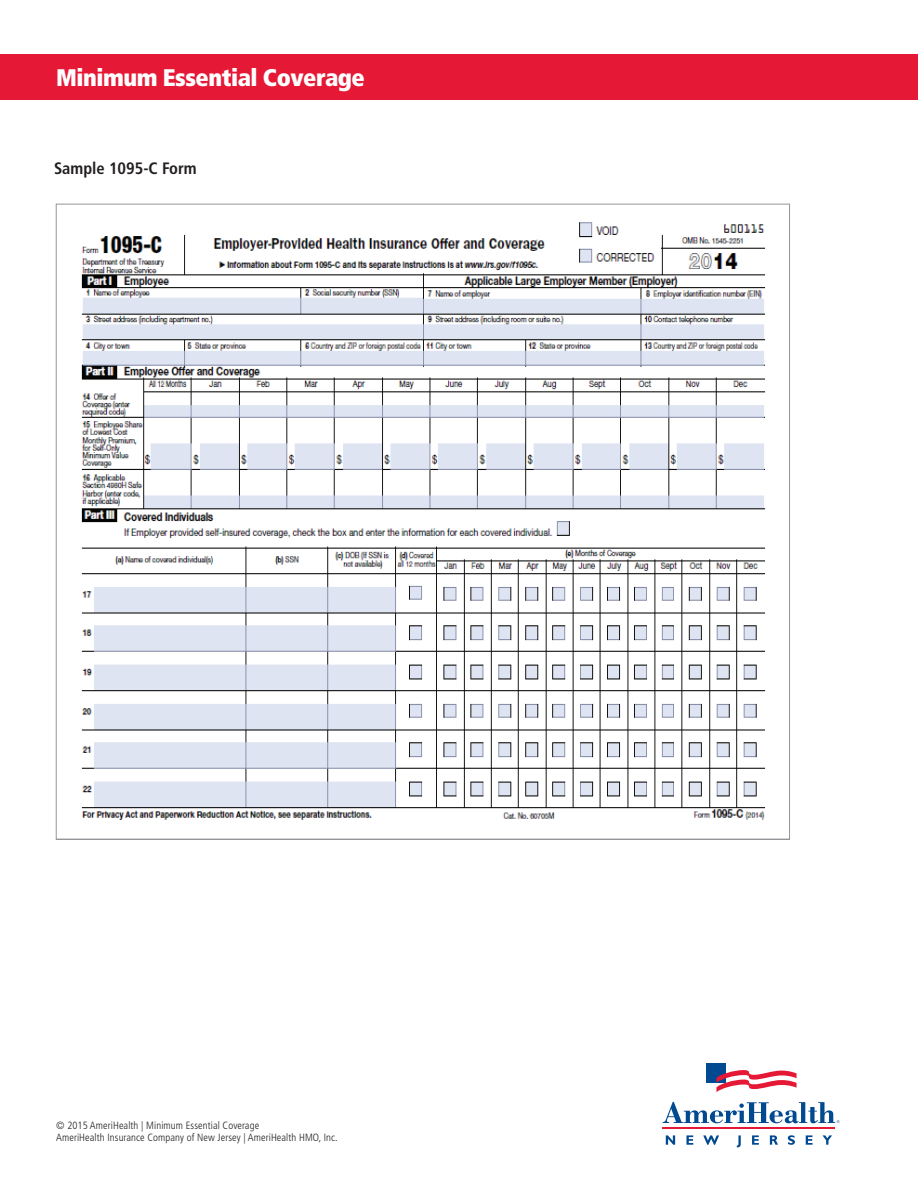
<style>
.page{position:relative;width:918px;height:1188px;background:#fff}
.page>*{position:absolute;margin:0;border:0;box-sizing:border-box;transform-origin:0 0}
.t1{font:900 condensed 24px "Frutiger LT";letter-spacing:-.02em;color:#fff}
.t2{font:700 condensed 16.5px "Frutiger LT";color:#231f20}
.t3{font:300 condensed 10.5px/12.6px "Frutiger LT";letter-spacing:.01em;color:#231f20}
</style>
<div class="page">
<div style="left:0;top:54px;width:918px;height:46px;background:#e51836"></div>
<div style="left:707px;top:1064px;width:19px;height:19px;background:#014990"></div>
<svg style="left:716px;top:1070px;width:81px;height:22px"></svg>
<svg style="left:663px;top:1102px;width:177px;height:21px"></svg>
<hr style="left:663px;top:1127px;width:172px;height:2px;background:#e51836">
<svg style="left:666px;top:1135px;width:9px;height:10px"></svg>
<svg style="left:686px;top:1135px;width:7px;height:10px"></svg>
<svg style="left:703px;top:1135px;width:16px;height:10px"></svg>
<svg style="left:737px;top:1135px;width:4px;height:12px"></svg>
<svg style="left:752px;top:1135px;width:7px;height:10px"></svg>
<svg style="left:770px;top:1135px;width:8px;height:10px"></svg>
<svg style="left:788px;top:1135px;width:7px;height:10px"></svg>
<svg style="left:806px;top:1135px;width:7px;height:10px"></svg>
<svg style="left:823px;top:1135px;width:9px;height:10px"></svg>
<svg style="left:81px;top:222px;width:685px;height:598px"></svg>
<h1 class="t1" style="left:56px;top:63px;width:310px">Minimum Essential Coverage</h1>
<h2 class="t2" style="left:54px;top:159px;width:144px">Sample 1095-C Form</h2>
<p class="t3" style="left:56px;top:1119px;width:283px">© 2015 AmeriHealth | Minimum Essential Coverage<br>AmeriHealth Insurance Company of New Jersey | AmeriHealth HMO, Inc.</p>
</div>
